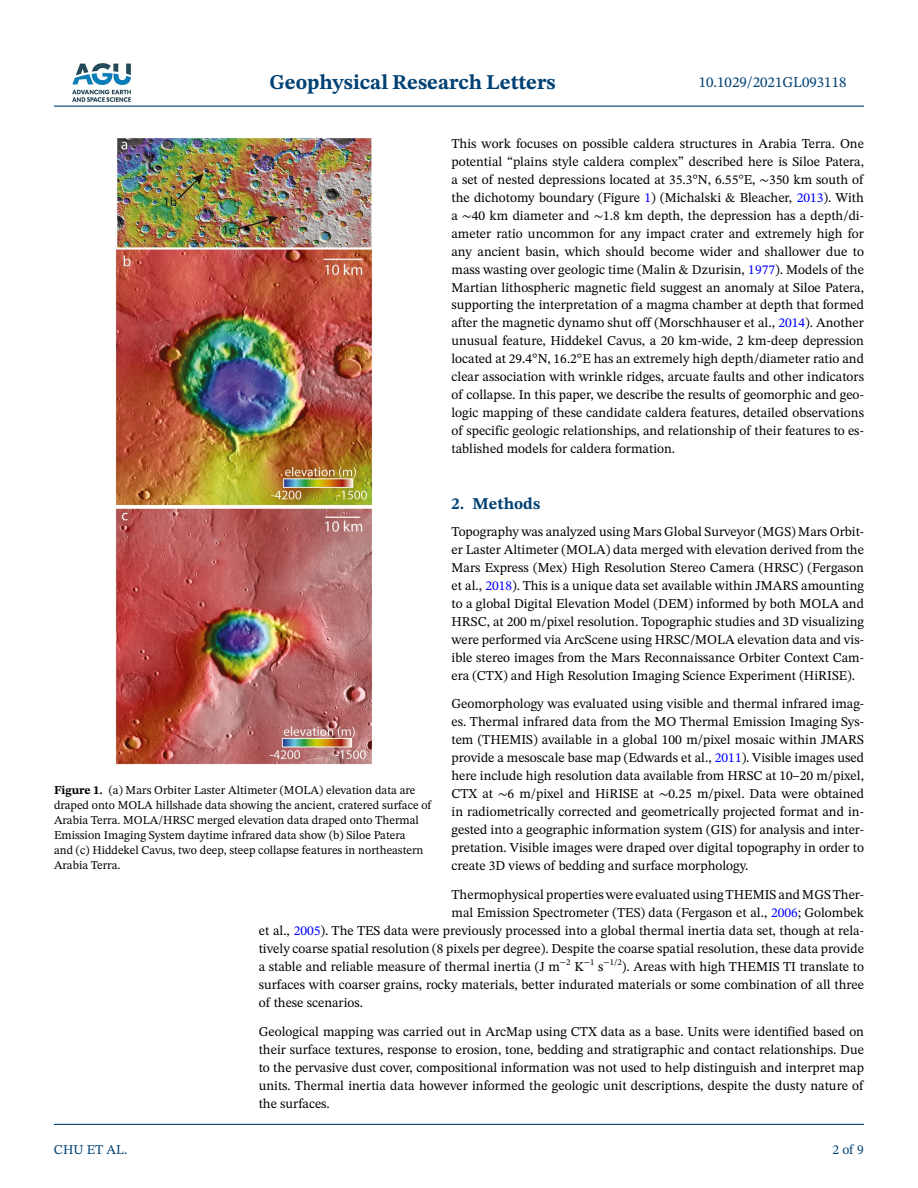
<style>
.page{position:relative;width:918px;height:1188px;background:#fff}
.page>*{position:absolute;margin:0;border:0;box-sizing:border-box;transform-origin:0 0}
.t1{font:700 21px "STIX Two Text";color:#004174}
.t2{font:700 16.5px "STIX Two Text";color:#004174}
.t3{font:15px "STIX Two Text";color:#004174}
.t4{font:13.5px/18px "STIX Two Text";color:#000;text-align:justify}
.t5{font:13.5px "STIX Two Text";color:#004174}
.t6{font:12px/15px "STIX Two Text";color:#000}
.s1{font-family:"STIX Two Math"}
.s2{color:#00f}
.s3{font-weight:700}
</style>
<div class="page">
<hr style="left:54px;top:106px;width:810px;height:1px;background:#004174">
<hr style="left:54px;top:1124px;width:810px;height:1px;background:#004174">
<img style="left:72px;top:63px;width:59px;height:39px">
<img style="left:115px;top:137px;width:257px;height:628px">
<h1 class="t1" style="left:269px;top:67px;width:288px">Geophysical Research Letters</h1>
<p class="t3" style="left:699px;top:72px;width:149px">10.1029/2021GL093118</p>
<p class="t4" style="left:452px;top:134px;width:414px">This work focuses on possible caldera structures in Arabia Terra. One potential “plains style caldera complex” described here is Siloe Patera, a set of nested depressions located at 35.3°N, 6.55°E, <span class="s1">∼</span>350 km south of the dichotomy boundary (Figure <span class="s2">1</span>) (Michalski &amp; Bleacher, <span class="s2">2013</span>). With a <span class="s1">∼</span>40 km diameter and <span class="s1">∼</span>1.8 km depth, the depression has a depth/di&shy;ameter ratio uncommon for any impact crater and extremely high for any ancient basin, which should become wider and shallower due to mass wasting over geologic time (Malin &amp; Dzurisin, <span class="s2">1977</span>). Models of the Martian lithospheric magnetic field suggest an anomaly at Siloe Patera, supporting the interpretation of a magma chamber at depth that formed after the magnetic dynamo shut off (Morschhauser et al., <span class="s2">2014</span>). Another unusual feature, Hiddekel Cavus, a 20 km-wide, 2 km-deep depression located at 29.4°N, 16.2°E has an extremely high depth/diameter ratio and clear association with wrinkle ridges, arcuate faults and other indicators of collapse. In this paper, we describe the results of geomorphic and geo&shy;logic mapping of these candidate caldera features, detailed observations of specific geologic relationships, and relationship of their features to es&shy;tablished models for caldera formation.</p>
<p class="t2" style="left:452px;top:492px;width:90px">2. Methods</p>
<p class="t4" style="left:452px;top:522px;width:414px">Topography was analyzed using Mars Global Surveyor (MGS) Mars Orbit&shy;er Laster Altimeter (MOLA) data merged with elevation derived from the Mars Express (Mex) High Resolution Stereo Camera (HRSC) (Fergason et al., <span class="s2">2018</span>). This is a unique data set available within JMARS amounting to a global Digital Elevation Model (DEM) informed by both MOLA and HRSC, at 200 m/pixel resolution. Topographic studies and 3D visualizing were performed via ArcScene using HRSC/MOLA elevation data and vis&shy;ible stereo images from the Mars Reconnaissance Orbiter Context Cam&shy;era (CTX) and High Resolution Imaging Science Experiment (HiRISE).</p>
<p class="t4" style="left:452px;top:695px;width:414px">Geomorphology was evaluated using visible and thermal infrared imag&shy;es. Thermal infrared data from the MO Thermal Emission Imaging Sys&shy;tem (THEMIS) available in a global 100 m/pixel mosaic within JMARS provide a mesoscale base map (Edwards et al., <span class="s2">2011</span>). Visible images used here include high resolution data available from HRSC at 10–20 m/pixel, CTX at <span class="s1">∼</span>6 m/pixel and HiRISE at <span class="s1">∼</span>0.25 m/pixel. Data were obtained in radiometrically corrected and geometrically projected format and in&shy;gested into a geographic information system (GIS) for analysis and inter&shy;pretation. Visible images were draped over digital topography in order to create 3D views of bedding and surface morphology.</p>
<p class="t4" style="left:452px;top:885px;width:414px">Thermophysical properties were evaluated using THEMIS and MGS Ther-</p>
<p class="t4" style="left:452px;top:903px;width:414px">mal Emission Spectrometer (TES) data (Fergason et al., <span class="s2">2006</span>; Golombek</p>
<p class="t4" style="left:259px;top:921px;width:607px">et al., <span class="s2">2005</span>). The TES data were previously processed into a global thermal inertia data set, though at rela-</p>
<p class="t4" style="left:259px;top:939px;width:607px">tively coarse spatial resolution (8 pixels per degree). Despite the coarse spatial resolution, these data provide</p>
<p class="t4" style="left:259px;top:957px;width:607px">a stable and reliable measure of thermal inertia (J m<sup>−2</sup> K<sup>−1</sup> s<sup>−1/2</sup>). Areas with high THEMIS TI translate to</p>
<p class="t4" style="left:259px;top:975px;width:607px">surfaces with coarser grains, rocky materials, better indurated materials or some combination of all three</p>
<p class="t4" style="left:259px;top:993px;width:106px">of these scenarios.</p>
<p class="t4" style="left:259px;top:1022px;width:607px">Geological mapping was carried out in ArcMap using CTX data as a base. Units were identified based on their surface textures, response to erosion, tone, bedding and stratigraphic and contact relationships. Due to the pervasive dust cover, compositional information was not used to help distinguish and interpret map units. Thermal inertia data however informed the geologic unit descriptions, despite the dusty nature of the surfaces.</p>
<p class="t6" style="left:54px;top:782px;width:379px"><span class="s3">Figure 1.</span> (a) Mars Orbiter Laster Altimeter (MOLA) elevation data are draped onto MOLA hillshade data showing the ancient, cratered surface of Arabia Terra. MOLA/HRSC merged elevation data draped onto Thermal Emission Imaging System daytime infrared data show (b) Siloe Patera<br>and (c) Hiddekel Cavus, two deep, steep collapse features in northeastern Arabia Terra.</p>
<p class="t5" style="left:54px;top:1140px;width:75px">CHU ET AL.</p>
<p class="t5" style="left:833px;top:1140px;width:33px">2 of 9</p>
</div>
